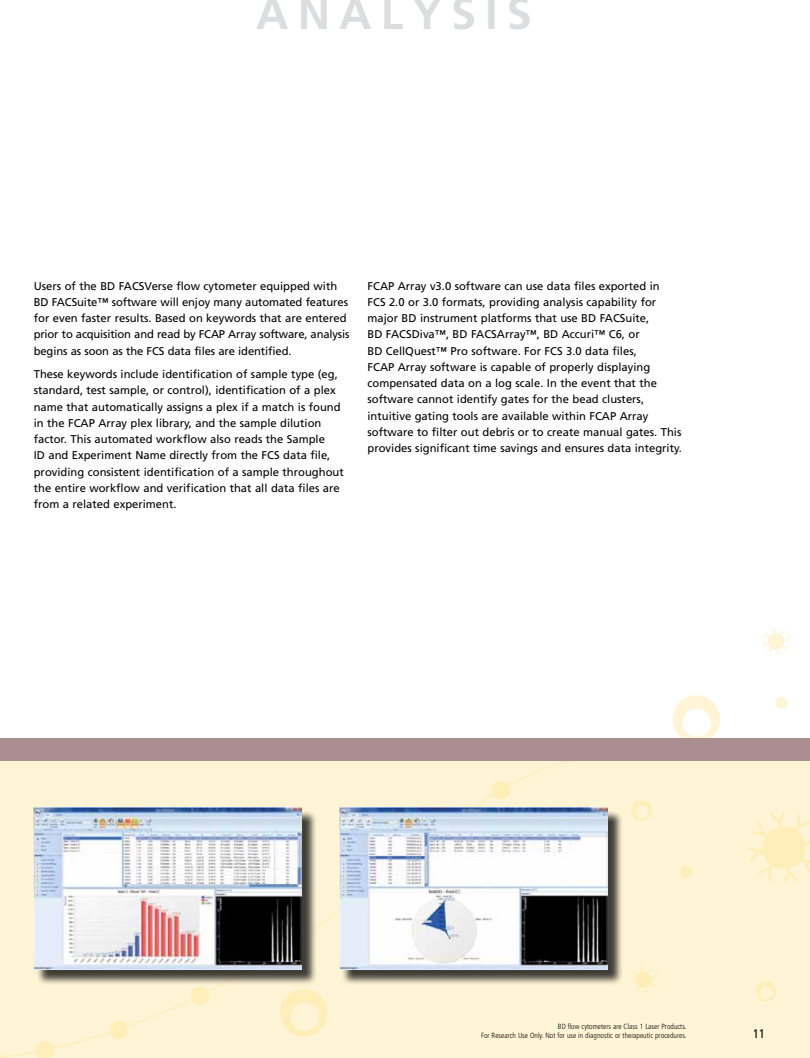
<style>
.page{position:relative;width:810px;height:1058px;background:#fff}
.page>*{position:absolute;margin:0;border:0;box-sizing:border-box;transform-origin:0 0}
.t1{font:700 45px "Frutiger";letter-spacing:.2em;color:#dcddde}
.t2{font:condensed 12.5px "Frutiger";color:#000}
.t3{font:11.25px/16.2px "Frutiger";color:#000}
.t4{font:300 condensed 7.5px/9px "Frutiger";color:#000;text-align:right}
</style>
<div class="page">
<div style="left:0;top:748px;width:810px;height:310px;background:#fff5d6"></div>
<svg style="left:672px;top:695px;width:48px;height:43px"></svg>
<svg style="left:6px;top:761px;width:563px;height:296px"></svg>
<svg style="left:35px;top:1041px;width:19px;height:17px"></svg>
<svg style="left:109px;top:1020px;width:19px;height:19px"></svg>
<svg style="left:191px;top:986px;width:18px;height:19px"></svg>
<svg style="left:491px;top:780px;width:19px;height:20px"></svg>
<div style="left:0;top:738px;width:810px;height:23px;background:#ab8f90"></div>
<svg style="left:756px;top:981px;width:20px;height:21px"></svg>
<svg style="left:631px;top:800px;width:21px;height:21px"></svg>
<svg style="left:680px;top:866px;width:12px;height:12px"></svg>
<svg style="left:775px;top:697px;width:13px;height:12px"></svg>
<svg style="left:629px;top:965px;width:29px;height:29px"></svg>
<svg style="left:762px;top:627px;width:29px;height:29px"></svg>
<svg style="left:747px;top:811px;width:63px;height:73px"></svg>
<div style="left:35px;top:809px;width:282px;height:176px;background:#000;opacity:.75"></div>
<img style="left:33px;top:807px;width:269px;height:162px">
<div style="left:341px;top:809px;width:282px;height:176px;background:#000;opacity:.75"></div>
<img style="left:339px;top:807px;width:269px;height:162px">
<h1 class="t1" style="left:256px;top:-13px;width:277px">ANALYSIS</h1>
<p class="t3" style="left:34px;top:277px;width:317px">Users of the BD FACSVerse flow cytometer equipped with BD FACSuite™ software will enjoy many automated features for even faster results. Based on keywords that are entered prior to acquisition and read by FCAP Array software, analysis begins as soon as the FCS data files are identified.</p>
<p class="t3" style="left:34px;top:366px;width:312px">These keywords include identification of sample type (eg, standard, test sample, or control), identification of a plex name that automatically assigns a plex if a match is found in the FCAP Array plex library, and the sample dilution factor. This automated workflow also reads the Sample<br>ID and Experiment Name directly from the FCS data file, providing consistent identification of a sample throughout the entire workflow and verification that all data files are from a related experiment.</p>
<p class="t3" style="left:368px;top:277px;width:316px">FCAP Array v3.0 software can use data files exported in<br>FCS 2.0 or 3.0 formats, providing analysis capability for major BD instrument platforms that use BD FACSuite,<br>BD FACSDiva™, BD FACSArray™, BD Accuri™ C6, or<br>BD CellQuest™ Pro software. For FCS 3.0 data files,<br>FCAP Array software is capable of properly displaying compensated data on a log scale. In the event that the software cannot identify gates for the bead clusters, intuitive gating tools are available within FCAP Array software to filter out debris or to create manual gates. This provides significant time savings and ensures data integrity.</p>
<p class="t4" style="left:481px;top:1021px;width:207px">BD flow cytometers are Class 1 Laser Products.<br>For Research Use Only. Not for use in diagnostic or therapeutic procedures.</p>
<p class="t2" style="left:753px;top:1026px;width:13px">11</p>
</div>
